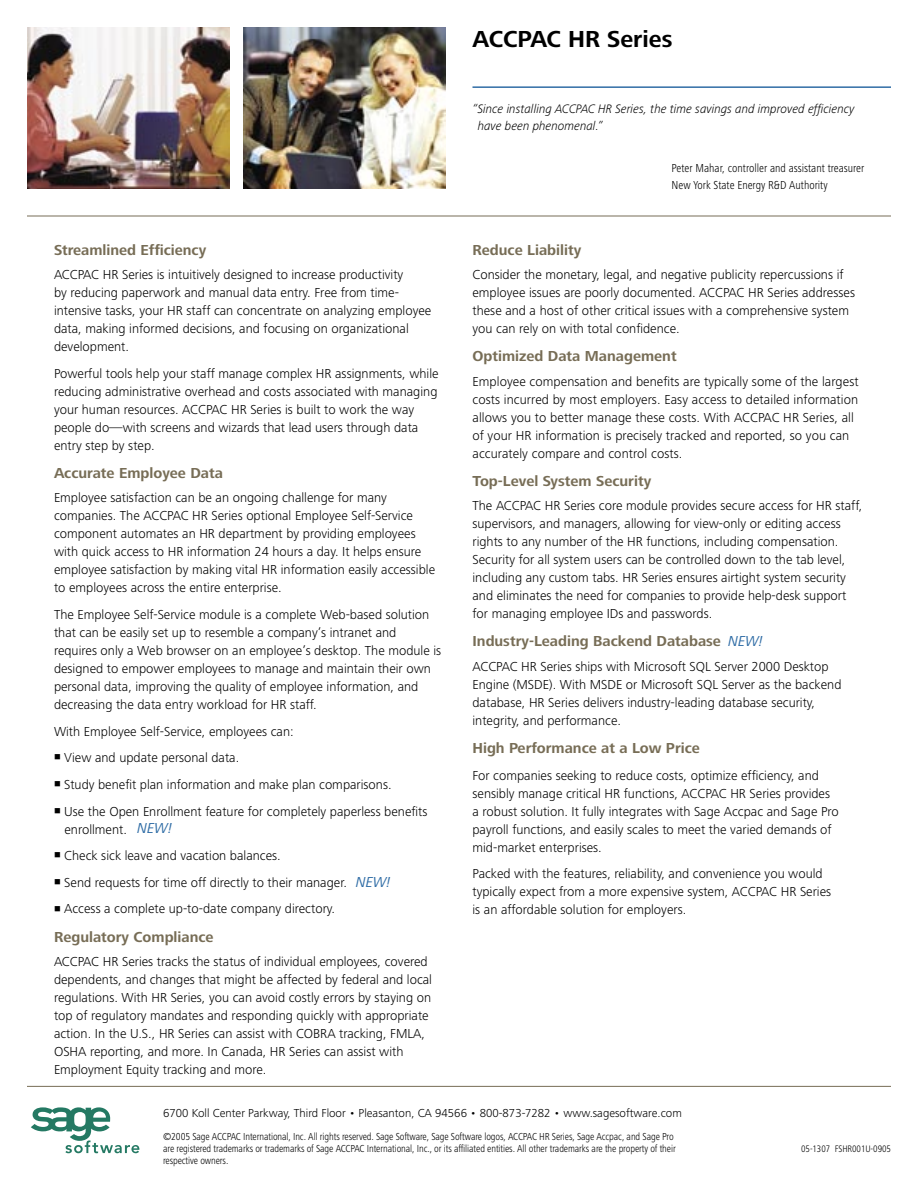
<style>
.page{position:relative;width:918px;height:1188px;background:#fff}
.page>*{position:absolute;margin:0;border:0;box-sizing:border-box;transform-origin:0 0}
.t1{font:700 24px "Frutiger Next LT";color:#000}
.t2{font:700 15px "Frutiger Next LT";color:#776d56}
.t3{font:italic 15px "Frutiger Next LT";color:#306da6}
.t4{font:300 13.5px/18px "Frutiger Next LT";color:#000}
.t5{font:italic 300 12.75px/16.5px "Frutiger Next LT";color:#000;scale:.96 1}
.t6{font:300 12px "Frutiger Next LT";color:#000}
.t7{font:300 condensed 12px/16.5px "Frutiger Next LT";color:#000}
.t8{font:300 condensed 10.5px/12px "Frutiger Next LT";letter-spacing:-.01em;color:#000}
.t9{font:300 condensed 9.75px "Frutiger Next LT";letter-spacing:-.01em;color:#000}
</style>
<div class="page">
<hr style="left:27px;top:1086px;width:864px;height:1px;background:#776d56">
<svg style="left:31px;top:1107px;width:108px;height:46px"></svg>
<hr style="left:27px;top:216px;width:864px;height:1px;background:#776d56">
<img style="left:243px;top:27px;width:203px;height:162px">
<img style="left:27px;top:27px;width:203px;height:162px">
<hr style="left:472px;top:86px;width:419px;height:2px;background:#306da6">
<h1 class="t1" style="left:472px;top:25px;width:201px">ACCPAC HR Series</h1>
<p class="t2" style="left:54px;top:241px;width:154px">Streamlined Efficiency</p>
<p class="t4" style="left:54px;top:266px;width:379px">ACCPAC HR Series is intuitively designed to increase productivity<br>by reducing paperwork and manual data entry. Free from time&shy;intensive tasks, your HR staff can concentrate on analyzing employee data, making informed decisions, and focusing on organizational development.</p>
<p class="t4" style="left:54px;top:364px;width:386px">Powerful tools help your staff manage complex HR assignments, while reducing administrative overhead and costs associated with managing your human resources. ACCPAC HR Series is built to work the way people do—with screens and wizards that lead users through data entry step by step.</p>
<p class="t2" style="left:54px;top:464px;width:170px">Accurate Employee Data</p>
<p class="t4" style="left:54px;top:489px;width:383px">Employee satisfaction can be an ongoing challenge for many companies. The ACCPAC HR Series optional Employee Self-Service component automates an HR department by providing employees with quick access to HR information 24 hours a day. It helps ensure employee satisfaction by making vital HR information easily accessible to employees across the entire enterprise.</p>
<p class="t4" style="left:54px;top:606px;width:389px">The Employee Self-Service module is a complete Web-based solution that can be easily set up to resemble a company’s intranet and requires only a Web browser on an employee’s desktop. The module is designed to empower employees to manage and maintain their own personal data, improving the quality of employee information, and decreasing the data entry workload for HR staff.</p>
<p class="t4" style="left:54px;top:722px;width:241px">With Employee Self-Service, employees can:</p>
<p class="t4" style="left:54px;top:749px;width:187px">■ View and update personal data.</p>
<p class="t4" style="left:54px;top:775px;width:339px">■ Study benefit plan information and make plan comparisons.</p>
<p class="t4" style="left:65px;top:802px;width:364px;text-indent:-11px">■ Use the Open Enrollment feature for completely paperless benefits enrollment.</p>
<p class="t4" style="left:54px;top:847px;width:228px">■ Check sick leave and vacation balances.</p>
<p class="t4" style="left:54px;top:873px;width:295px">■ Send requests for time off directly to their manager.</p>
<p class="t4" style="left:54px;top:900px;width:283px">■ Access a complete up-to-date company directory.</p>
<p class="t2" style="left:54px;top:928px;width:161px">Regulatory Compliance</p>
<p class="t4" style="left:54px;top:953px;width:380px">ACCPAC HR Series tracks the status of individual employees, covered dependents, and changes that might be affected by federal and local regulations. With HR Series, you can avoid costly errors by staying on top of regulatory mandates and responding quickly with appropriate action. In the U.S., HR Series can assist with COBRA tracking, FMLA, OSHA reporting, and more. In Canada, HR Series can assist with Employment Equity tracking and more.</p>
<p class="t3" style="left:137px;top:820px;width:36px">NEW!</p>
<p class="t3" style="left:356px;top:873px;width:36px">NEW!</p>
<p class="t5" style="left:478px;top:101px;width:394px;text-indent:-5px">“ Since installing ACCPAC HR Series, the time savings and improved efficiency have been phenomenal.”</p>
<p class="t7" style="left:672px;top:160px;width:194px">Peter Mahar, controller and assistant treasurer<br>New York State Energy R&amp;D Authority</p>
<p class="t2" style="left:472px;top:241px;width:110px">Reduce Liability</p>
<p class="t4" style="left:472px;top:266px;width:384px">Consider the monetary, legal, and negative publicity repercussions if employee issues are poorly documented. ACCPAC HR Series addresses these and a host of other critical issues with a comprehensive system you can rely on with total confidence.</p>
<p class="t2" style="left:472px;top:348px;width:206px">Optimized Data Management</p>
<p class="t4" style="left:472px;top:372px;width:388px">Employee compensation and benefits are typically some of the largest costs incurred by most employers. Easy access to detailed information allows you to better manage these costs. With ACCPAC HR Series, all of your HR information is precisely tracked and reported, so you can accurately compare and control costs.</p>
<p class="t2" style="left:472px;top:472px;width:180px">Top-Level System Security</p>
<p class="t4" style="left:472px;top:497px;width:391px">The ACCPAC HR Series core module provides secure access for HR staff, supervisors, and managers, allowing for view-only or editing access rights to any number of the HR functions, including compensation.<br>Security for all system users can be controlled down to the tab level, including any custom tabs. HR Series ensures airtight system security and eliminates the need for companies to provide help-desk support for managing employee IDs and passwords.</p>
<p class="t2" style="left:472px;top:633px;width:250px">Industry-Leading Backend Database</p>
<p class="t4" style="left:472px;top:658px;width:370px">ACCPAC HR Series ships with Microsoft SQL Server 2000 Desktop Engine (MSDE). With MSDE or Microsoft SQL Server as the backend database, HR Series delivers industry-leading database security, integrity, and performance.</p>
<p class="t2" style="left:472px;top:740px;width:229px">High Performance at a Low Price</p>
<p class="t4" style="left:472px;top:766px;width:368px">For companies seeking to reduce costs, optimize efficiency, and sensibly manage critical HR functions, ACCPAC HR Series provides a robust solution. It fully integrates with Sage Accpac and Sage Pro payroll functions, and easily scales to meet the varied demands of mid-market enterprises.</p>
<p class="t4" style="left:472px;top:865px;width:360px">Packed with the features, reliability, and convenience you would typically expect from a more expensive system, ACCPAC HR Series is an affordable solution for employers.</p>
<p class="t3" style="left:728px;top:633px;width:36px">NEW!</p>
<p class="t6" style="left:163px;top:1106px;width:520px">6700 Koll Center Parkway, Third Floor • Pleasanton, CA 94566 • 800-873-7282 • www.sagesoftware.com</p>
<p class="t8" style="left:163px;top:1131px;width:514px">©2005 Sage ACCPAC International, Inc. All rights reserved. Sage Software, Sage Software logos, ACCPAC HR Series, Sage Accpac, and Sage Pro are registered trademarks or trademarks of Sage ACCPAC International, Inc., or its affiliated entities. All other trademarks are the property of their respective owners.</p>
<p class="t9" style="left:801px;top:1143px;width:91px">05-1307 FSHR001U-0905</p>
</div>
